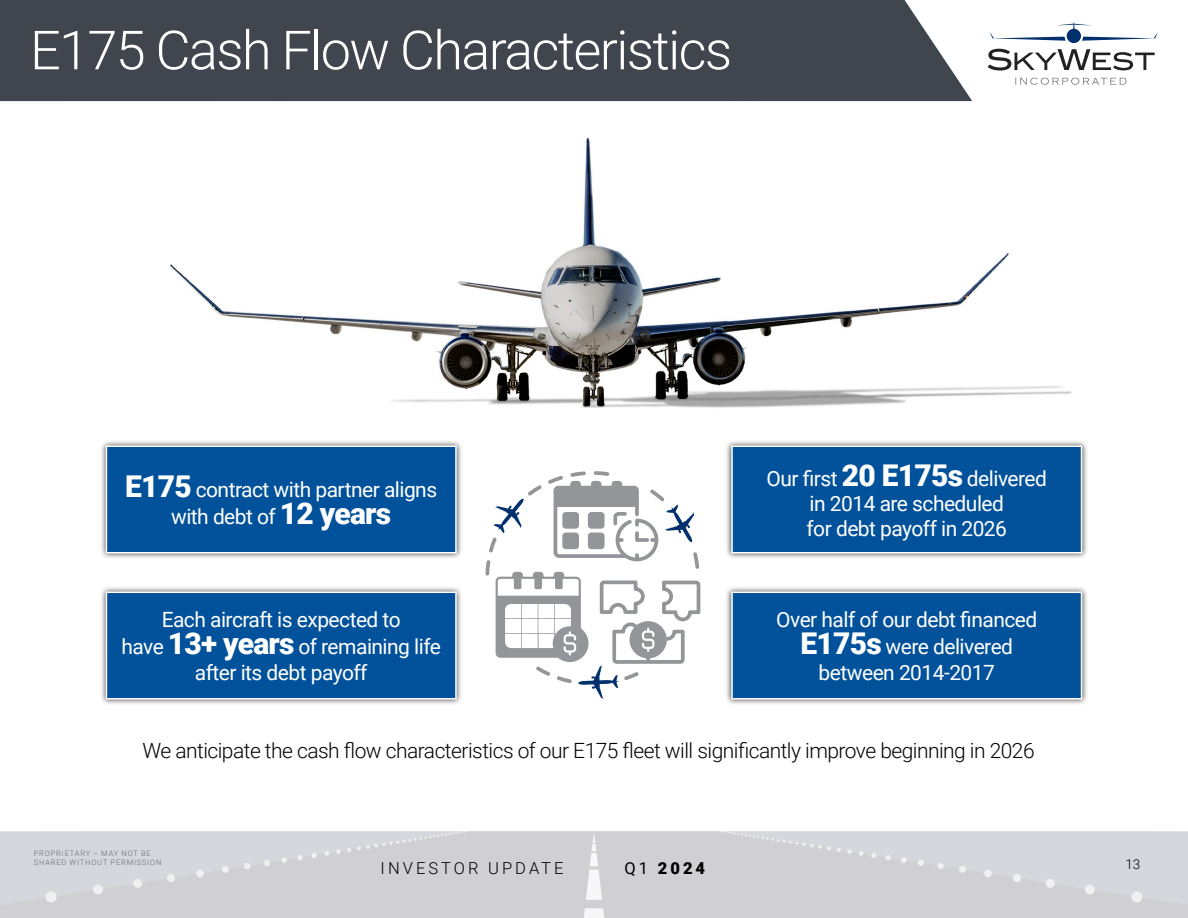
<style>
.page{position:relative;width:1188px;height:918px;background:#fff}
.page>*{position:absolute;margin:0;border:0;box-sizing:border-box;transform-origin:0 0}
.t1{font:300 54px "Roboto";letter-spacing:-.03em;color:#fff}
._03_-_Strategic_Plan_SubText{font:21px/26.2px "Roboto";letter-spacing:-.025em;color:#fff;text-align:center}
.t2{font:300 21px "Roboto";letter-spacing:-.025em;color:#000}
.t3{font:300 16.5px "Roboto";letter-spacing:.185em;color:#000}
.t4{font:900 16.5px "Roboto";color:#000}
.t5{font:16.5px "Roboto";color:#000}
.t6{font:300 13.5px "Roboto";color:#000}
.t7{font:300 7.5px/9px "Roboto";letter-spacing:.11em;color:#666}
.s1{font-weight:900;font-size:30px}
</style>
<div class="page">
<img style="left:170px;top:137px;width:902px;height:271px">
<svg style="left:485px;top:471px;width:216px;height:228px"></svg>
<div style="left:100px;top:439px;width:363px;height:120px;background:#000;opacity:.75"></div>
<div style="left:105px;top:445px;width:352px;height:109px;background:#01519b"></div>
<div style="left:100px;top:585px;width:362px;height:120px;background:#000;opacity:.75"></div>
<div style="left:105px;top:591px;width:352px;height:109px;background:#01519b"></div>
<div style="left:725px;top:439px;width:363px;height:120px;background:#000;opacity:.75"></div>
<div style="left:731px;top:445px;width:352px;height:109px;background:#01519b"></div>
<div style="left:725px;top:585px;width:363px;height:120px;background:#000;opacity:.75"></div>
<div style="left:731px;top:591px;width:352px;height:109px;background:#01519b"></div>
<svg style="left:0;top:832px;width:1188px;height:86px;background:#d1d2d5"></svg>
<svg style="left:581px;top:908px;width:26px;height:10px"></svg>
<svg style="left:586px;top:832px;width:16px;height:68px"></svg>
<div style="left:46px;top:891px;width:11px;height:11px;background:#f0f0f0;border-radius:50%"></div>
<div style="left:93px;top:885px;width:10px;height:9px;background:#f0f0f0;border-radius:50%"></div>
<div style="left:133px;top:879px;width:9px;height:9px;background:#f0f0f0;border-radius:50%"></div>
<div style="left:167px;top:874px;width:8px;height:8px;background:#f0f0f0;border-radius:50%"></div>
<div style="left:196px;top:870px;width:8px;height:7px;background:#f0f0f0;border-radius:50%"></div>
<div style="left:222px;top:866px;width:7px;height:7px;background:#f0f0f0;border-radius:50%"></div>
<svg style="left:244px;top:863px;width:6px;height:6px"></svg>
<svg style="left:264px;top:860px;width:6px;height:6px"></svg>
<svg style="left:281px;top:857px;width:6px;height:6px"></svg>
<svg style="left:297px;top:855px;width:6px;height:5px"></svg>
<svg style="left:312px;top:853px;width:5px;height:5px"></svg>
<svg style="left:325px;top:851px;width:4px;height:5px"></svg>
<svg style="left:336px;top:849px;width:5px;height:5px"></svg>
<svg style="left:347px;top:848px;width:4px;height:4px"></svg>
<svg style="left:357px;top:832px;width:111px;height:18px;background:#d4d4d8"></svg>
<div style="left:1131px;top:891px;width:11px;height:11px;background:#f0f0f0;border-radius:50%"></div>
<div style="left:1085px;top:885px;width:10px;height:9px;background:#f0f0f0;border-radius:50%"></div>
<div style="left:1046px;top:879px;width:9px;height:9px;background:#f0f0f0;border-radius:50%"></div>
<div style="left:1013px;top:874px;width:8px;height:8px;background:#f0f0f0;border-radius:50%"></div>
<div style="left:984px;top:870px;width:8px;height:7px;background:#f0f0f0;border-radius:50%"></div>
<div style="left:959px;top:866px;width:7px;height:7px;background:#f0f0f0;border-radius:50%"></div>
<svg style="left:938px;top:863px;width:6px;height:6px"></svg>
<svg style="left:918px;top:860px;width:6px;height:6px"></svg>
<svg style="left:901px;top:857px;width:6px;height:6px"></svg>
<svg style="left:885px;top:855px;width:6px;height:5px"></svg>
<svg style="left:871px;top:853px;width:5px;height:5px"></svg>
<svg style="left:859px;top:851px;width:4px;height:5px"></svg>
<svg style="left:847px;top:849px;width:5px;height:5px"></svg>
<svg style="left:837px;top:848px;width:4px;height:4px"></svg>
<svg style="left:720px;top:832px;width:111px;height:18px;background:#d4d4d8"></svg>
<svg style="left:1015px;top:77px;width:111px;height:8px"></svg>
<svg style="left:988px;top:49px;width:167px;height:22px"></svg>
<svg style="left:990px;top:21px;width:168px;height:22px"></svg>
<div style="left:0;top:0;width:972px;height:101px;background:#41454d"></div>
<p class="t1" style="left:30px;top:12px;width:704px">E175 Cash Flow Characteristics</p>
<p class="_03_-_Strategic_Plan_SubText" style="left:125px;top:476px;width:313px;line-height:27px"><span class="s1">E175</span> contract with partner aligns with debt of <span class="s1">12 years</span></p>
<p class="_03_-_Strategic_Plan_SubText" style="left:121px;top:606px;width:321px">Each aircraft is expected to<br>have <span class="s1">13+ years</span> of remaining life after its debt payoff</p>
<p class="_03_-_Strategic_Plan_SubText" style="left:767px;top:465px;width:282px;line-height:25.2px">Our first <span class="s1">20 E175s</span> delivered in 2014 are scheduled<br>for debt payoff in 2026</p>
<p class="_03_-_Strategic_Plan_SubText" style="left:776px;top:606px;width:263px">Over half of our debt financed<br><span class="s1">E175s</span> were delivered between 2014-2017</p>
<p class="t2" style="left:142px;top:736px;width:894px">We anticipate the cash flow characteristics of our E175 fleet will significantly improve beginning in 2026</p>
<p class="t7" style="left:34px;top:849px;width:129px">PROPRIETARY – MAY NOT BE<br>SHARED WITHOUT PERMISSION</p>
<p class="t5" style="left:625px;top:857px;width:25px">Q1</p>
<p class="t6" style="left:1125px;top:854px;width:16px">13</p>
<p class="t3" style="left:381px;top:857px;width:185px">INVESTOR UPDATE</p>
<p class="t4" style="left:658px;top:857px;width:49px">2024</p>
</div>
